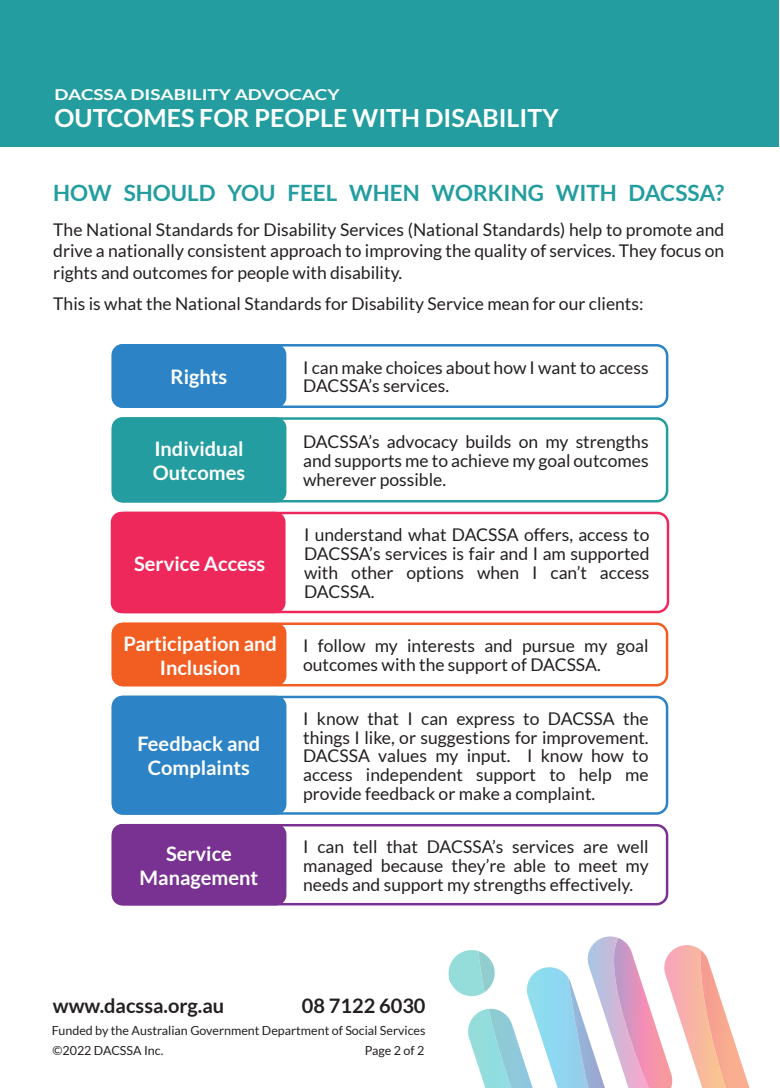
<style>
.page{position:relative;width:780px;height:1088px;background:#fff}
.page>*{position:absolute;margin:0;border:0;box-sizing:border-box;transform-origin:0 0}
.t1{font:700 25px "Lato";color:#fff}
.Normal_text{font:700 22.5px "Lato";color:#239d9f}
.t2{font:700 20px/24px "Lato";color:#fff;text-align:center}
.t3{font:700 20px "Lato";color:#231f20}
.Normal_text-2{font:17.5px/18.8px "Lato";color:#231f20;text-align:justify}
.t4{font:700 15px "Lato";color:#fff;scale:1.25 1}
.t5{font:12.5px "Lato";color:#231f20}
</style>
<div class="page">
<svg style="left:433px;top:842px;width:317px;height:246px"></svg>
<div style="left:112px;top:417px;width:556px;height:85px;border:2px solid #239d9f;border-radius:11px"></div>
<div style="left:112px;top:417px;width:174px;height:85px;background:#239d9f;border-radius:11px"></div>
<div style="left:113px;top:512px;width:556px;height:101px;border:2px solid #ee285a;border-radius:11px"></div>
<div style="left:111px;top:512px;width:174px;height:101px;background:#ee285a;border-radius:11px"></div>
<div style="left:112px;top:622px;width:556px;height:64px;border:2px solid #f25d21;border-radius:11px"></div>
<div style="left:112px;top:623px;width:174px;height:63px;background:#f25d21;border-radius:11px"></div>
<div style="left:112px;top:696px;width:556px;height:119px;border:2px solid #2c83c5;border-radius:11px"></div>
<div style="left:112px;top:696px;width:174px;height:119px;background:#2c83c5;border-radius:11px"></div>
<div style="left:112px;top:824px;width:556px;height:81px;border:2px solid #793292;border-radius:11px"></div>
<div style="left:112px;top:824px;width:174px;height:81px;background:#793292;border-radius:11px"></div>
<div style="left:112px;top:344px;width:556px;height:64px;border:2px solid #2c83c5;border-radius:11px"></div>
<div style="left:112px;top:344px;width:174px;height:64px;background:#2c83c5;border-radius:11px"></div>
<div style="left:0;top:0;width:778px;height:147px;background:#239d9f"></div>
<p class="t4" style="left:55px;top:86px;width:229px">DACSSA DISABILITY ADVOCACY</p>
<p class="t1" style="left:55px;top:104px;width:505px">OUTCOMES FOR PEOPLE WITH DISABILITY</p>
<p class="Normal_text" style="left:53px;top:180px;width:672px">HOW SHOULD YOU FEEL WHEN WORKING WITH DACSSA?</p>
<p class="Normal_text-2" style="left:53px;top:219px;width:672px;line-height:21.2px">The National Standards for Disability Services (National Standards) help to promote and drive a nationally consistent approach to improving the quality of services. They focus on rights and outcomes for people with disability.</p>
<p class="Normal_text-2" style="left:53px;top:295px;width:591px">This is what the National Standards for Disability Service mean for our clients:</p>
<p class="t2" style="left:170px;top:364px;width:58px">Rights</p>
<p class="t2" style="left:153px;top:436px;width:94px;text-align:left">Individual<br>Outcomes</p>
<p class="t2" style="left:134px;top:551px;width:133px">Service Access</p>
<p class="t2" style="left:123px;top:631px;width:155px">Participation and<br>Inclusion</p>
<p class="t2" style="left:137px;top:732px;width:124px">Feedback and<br>Complaints</p>
<p class="t2" style="left:140px;top:841px;width:120px">Service<br>Management</p>
<p class="Normal_text-2" style="left:303px;top:358px;width:347px">I can make choices about how I want to access<br>DACSSA’s services.</p>
<p class="Normal_text-2" style="left:303px;top:432px;width:347px">DACSSA’s advocacy builds on my strengths and supports me to achieve my goal outcomes wherever possible.</p>
<p class="Normal_text-2" style="left:304px;top:525px;width:347px">I understand what DACSSA offers, access to DACSSA’s services is fair and I am supported with other options when I can’t access DACSSA.</p>
<p class="Normal_text-2" style="left:303px;top:636px;width:347px">I follow my interests and pursue my goal outcomes with the support of DACSSA.</p>
<p class="Normal_text-2" style="left:303px;top:709px;width:347px">I know that I can express to DACSSA the things I like, or suggestions for improvement.<br>DACSSA values my input. I know how to access independent support to help me provide feedback or make a complaint.</p>
<p class="Normal_text-2" style="left:303px;top:837px;width:347px">I can tell that DACSSA’s services are well managed because they’re able to meet my needs and support my strengths effectively.</p>
<p class="t3" style="left:53px;top:994px;width:173px">www.dacssa.org.au</p>
<p class="t3" style="left:302px;top:994px;width:125px">08 7122 6030</p>
<p class="t5" style="left:53px;top:1044px;width:112px">©2022 DACSSA Inc.</p>
<p class="t5" style="left:365px;top:1044px;width:61px">Page 2 of 2</p>
<p class="t5" style="left:52px;top:1023px;width:375px">Funded by the Australian Government Department of Social Services</p>
</div>
